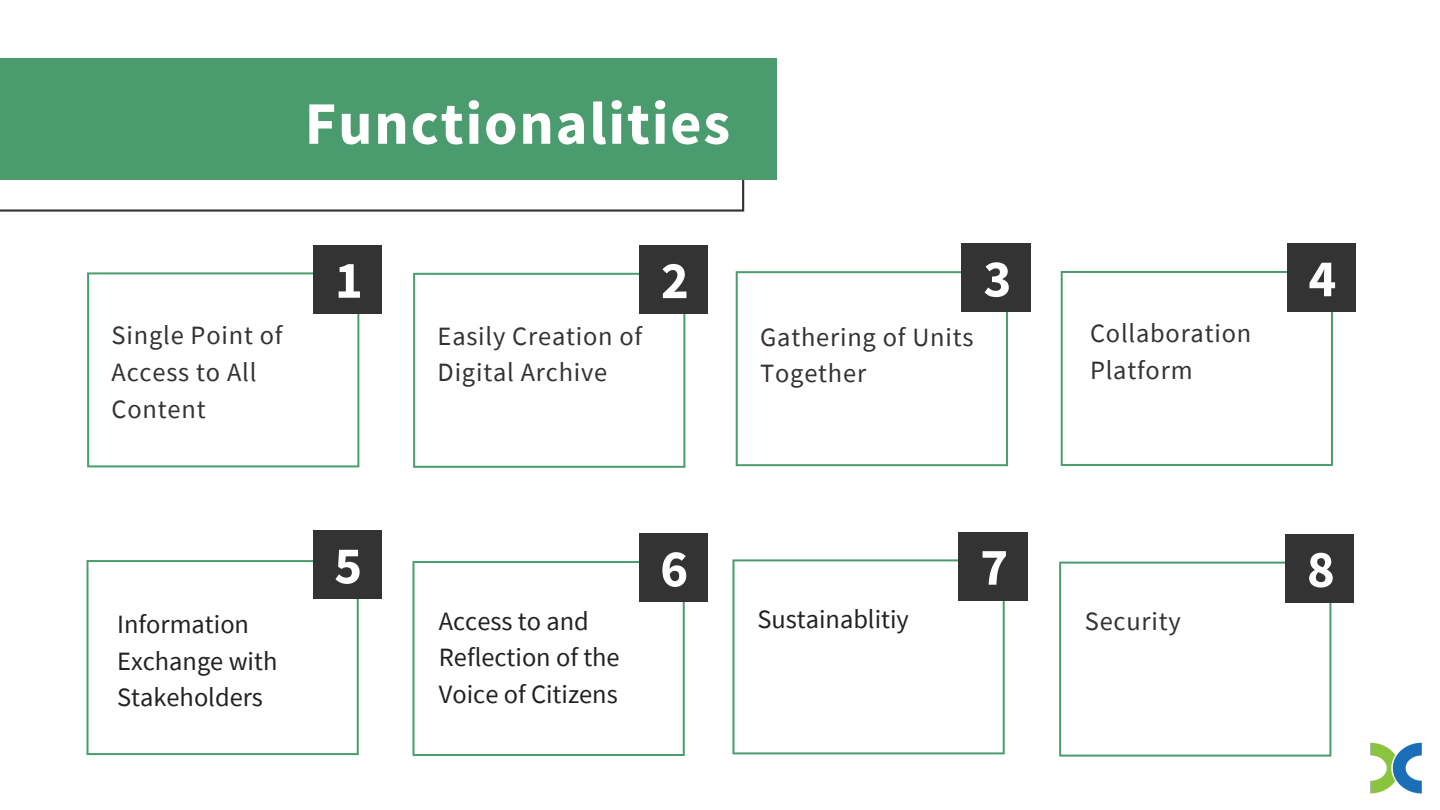
<style>
.page{position:relative;width:1440px;height:810px;background:#fff}
.page>*{position:absolute;margin:0;border:0;box-sizing:border-box;transform-origin:0 0}
.t1{font:700 60.4px "Source Sans Pro";letter-spacing:.03em;color:#fff}
.t2{font:700 52.8px "Source Sans Pro";color:#fff}
.t3{font:26.4px/36.8px "Source Sans Pro";letter-spacing:.03em;color:#333}
.t4{font:26.4px/36.8px "Source Sans Pro";color:#222}
</style>
<div class="page">
<svg style="left:0;top:180px;width:744px;height:32px"></svg>
<div style="left:0;top:58px;width:777px;height:122px;background:#4a9c6f"></div>
<svg style="left:87px;top:272px;width:272px;height:195px"></svg>
<div style="left:313px;top:245px;width:69px;height:69px;background:#333"></div>
<svg style="left:736px;top:271px;width:272px;height:195px"></svg>
<svg style="left:413px;top:273px;width:272px;height:195px"></svg>
<div style="left:639px;top:245px;width:69px;height:69px;background:#333"></div>
<div style="left:962px;top:243px;width:69px;height:69px;background:#333"></div>
<svg style="left:1061px;top:271px;width:272px;height:195px"></svg>
<div style="left:1287px;top:243px;width:69px;height:69px;background:#333"></div>
<svg style="left:87px;top:560px;width:272px;height:195px"></svg>
<div style="left:313px;top:530px;width:69px;height:69px;background:#333"></div>
<svg style="left:732px;top:559px;width:273px;height:195px"></svg>
<svg style="left:1059px;top:562px;width:272px;height:195px"></svg>
<div style="left:1285px;top:534px;width:69px;height:69px;background:#333"></div>
<svg style="left:413px;top:561px;width:272px;height:195px"></svg>
<div style="left:639px;top:533px;width:69px;height:69px;background:#333"></div>
<div style="left:959px;top:532px;width:69px;height:69px;background:#333"></div>
<img style="left:1371px;top:743px;width:51px;height:51px">
<h1 class="t1" style="left:305px;top:84px;width:427px">Functionalities</h1>
<p class="t3" style="left:112px;top:317px;width:172px">Single Point of<br>Access to All<br>Content</p>
<h2 class="t2" style="left:335px;top:246px;width:29px">1</h2>
<p class="t3" style="left:438px;top:317px;width:206px">Easily Creation of<br>Digital Archive</p>
<h2 class="t2" style="left:661px;top:246px;width:29px">2</h2>
<p class="t3" style="left:760px;top:318px;width:215px">Gathering of Units<br>Together</p>
<h2 class="t2" style="left:983px;top:245px;width:29px">3</h2>
<h2 class="t2" style="left:1308px;top:244px;width:29px">4</h2>
<p class="t3" style="left:1090px;top:315px;width:163px">Collaboration<br>Platform</p>
<h2 class="t2" style="left:334px;top:531px;width:29px">5</h2>
<h2 class="t2" style="left:660px;top:534px;width:29px">6</h2>
<h2 class="t2" style="left:980px;top:533px;width:29px">7</h2>
<h2 class="t2" style="left:1307px;top:535px;width:29px">8</h2>
<p class="t4" style="left:117px;top:605px;width:133px">Information</p>
<p class="t4" style="left:757px;top:601px;width:153px">Sustainablitiy</p>
<p class="t4" style="left:117px;top:642px;width:162px">Exchange with<br>Stakeholders</p>
<p class="t4" style="left:439px;top:602px;width:182px">Access to and<br>Reflection of the<br>Voice of Citizens</p>
<p class="t3" style="left:1085px;top:602px;width:98px">Security</p>
</div>
